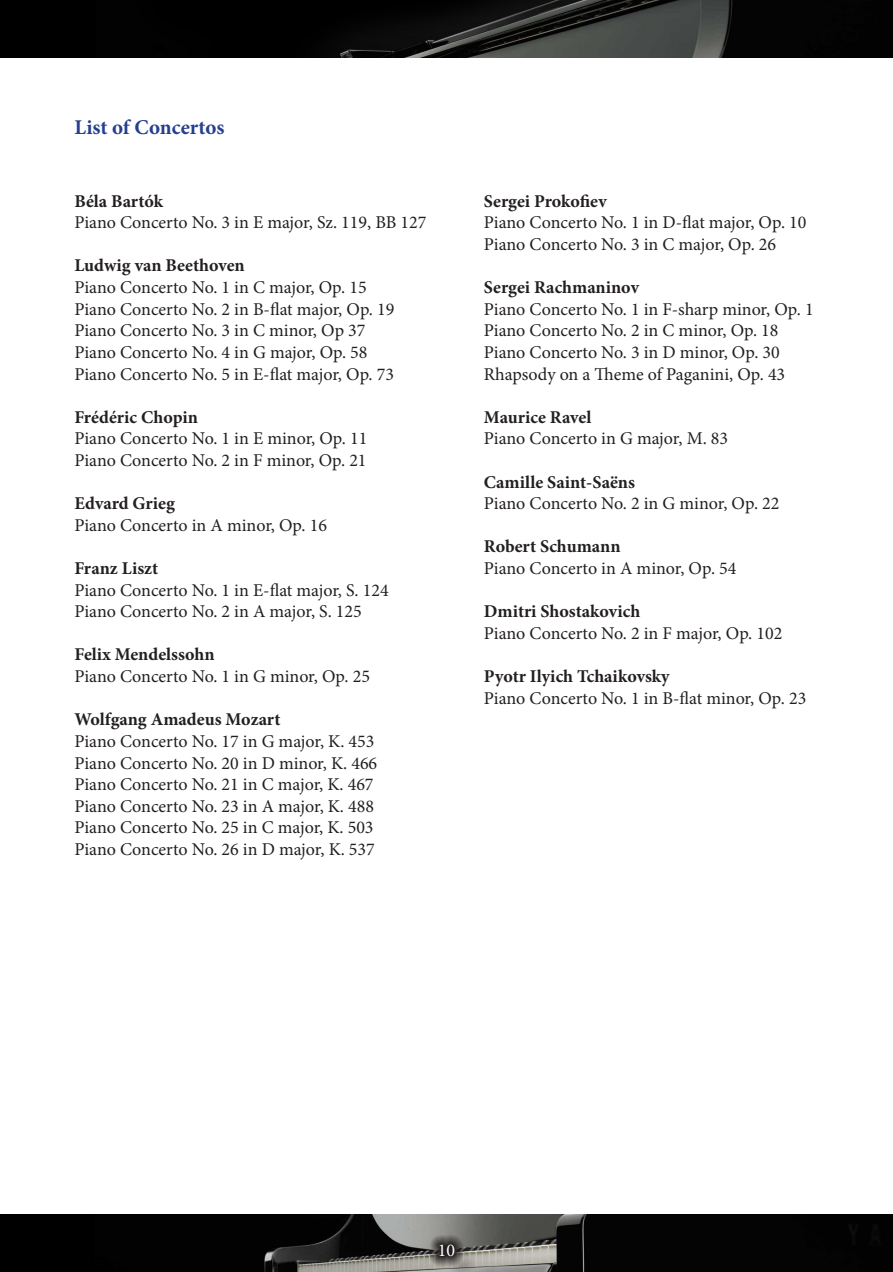
<style>
.page{position:relative;width:893px;height:1272px;background:#fff}
.page>*{position:absolute;margin:0;border:0;box-sizing:border-box;transform-origin:0 0}
.t1{font:700 21px "Minion Pro";color:#253f8e}
.t2{font:18px "Minion Pro";color:#231f20}
.t3{font:700 18px "Minion Pro";color:#231f20}
.t4{font:18px "Minion Pro";color:#fff}
</style>
<div class="page">
<img style="left:0;top:0;width:893px;height:57px">
<img style="left:0;top:1214px;width:893px;height:57px">
<div style="left:448px;top:1252px;width:29px;height:19px;background:#231f20;opacity:.75"></div>
<svg style="left:429px;top:1234px;width:36px;height:33px"></svg>
<p class="t1" style="left:74px;top:113px;width:152px">List of Concertos</p>
<p class="t3" style="left:74px;top:188px;width:90px">Béla Bartók</p>
<p class="t2" style="left:74px;top:210px;width:354px">Piano Concerto No. 3 in E major, Sz. 119, BB 127</p>
<p class="t3" style="left:74px;top:253px;width:172px">Ludwig van Beethoven</p>
<p class="t2" style="left:74px;top:275px;width:294px">Piano Concerto No. 1 in C major, Op. 15</p>
<p class="t2" style="left:74px;top:297px;width:321px">Piano Concerto No. 2 in B-flat major, Op. 19</p>
<p class="t2" style="left:74px;top:318px;width:293px">Piano Concerto No. 3 in C minor, Op 37</p>
<p class="t2" style="left:74px;top:340px;width:295px">Piano Concerto No. 4 in G major, Op. 58</p>
<p class="t2" style="left:74px;top:362px;width:321px">Piano Concerto No. 5 in E-flat major, Op. 73</p>
<p class="t3" style="left:74px;top:404px;width:125px">Frédéric Chopin</p>
<p class="t2" style="left:74px;top:426px;width:294px">Piano Concerto No. 1 in E minor, Op. 11</p>
<p class="t2" style="left:74px;top:448px;width:294px">Piano Concerto No. 2 in F minor, Op. 21</p>
<p class="t3" style="left:74px;top:491px;width:102px">Edvard Grieg</p>
<p class="t2" style="left:74px;top:513px;width:254px">Piano Concerto in A minor, Op. 16</p>
<p class="t3" style="left:74px;top:555px;width:85px">Franz Liszt</p>
<p class="t2" style="left:74px;top:578px;width:316px">Piano Concerto No. 1 in E-flat major, S. 124</p>
<p class="t2" style="left:74px;top:599px;width:289px">Piano Concerto No. 2 in A major, S. 125</p>
<p class="t3" style="left:74px;top:642px;width:142px">Felix Mendelssohn</p>
<p class="t2" style="left:74px;top:664px;width:297px">Piano Concerto No. 1 in G minor, Op. 25</p>
<p class="t3" style="left:74px;top:707px;width:208px">Wolfgang Amadeus Mozart</p>
<p class="t2" style="left:74px;top:729px;width:302px">Piano Concerto No. 17 in G major, K. 453</p>
<p class="t2" style="left:74px;top:750px;width:304px">Piano Concerto No. 20 in D minor, K. 466</p>
<p class="t2" style="left:74px;top:772px;width:301px">Piano Concerto No. 21 in C major, K. 467</p>
<p class="t2" style="left:74px;top:794px;width:301px">Piano Concerto No. 23 in A major, K. 488</p>
<p class="t2" style="left:74px;top:815px;width:301px">Piano Concerto No. 25 in C major, K. 503</p>
<p class="t2" style="left:74px;top:837px;width:302px">Piano Concerto No. 26 in D major, K. 537</p>
<p class="t3" style="left:484px;top:188px;width:124px">Sergei Prokofiev</p>
<p class="t2" style="left:484px;top:210px;width:324px">Piano Concerto No. 1 in D-flat major, Op. 10</p>
<p class="t2" style="left:484px;top:232px;width:294px">Piano Concerto No. 3 in C major, Op. 26</p>
<p class="t3" style="left:484px;top:275px;width:157px">Sergei Rachmaninov</p>
<p class="t2" style="left:484px;top:297px;width:331px">Piano Concerto No. 1 in F-sharp minor, Op. 1</p>
<p class="t2" style="left:484px;top:318px;width:296px">Piano Concerto No. 2 in C minor, Op. 18</p>
<p class="t2" style="left:484px;top:340px;width:297px">Piano Concerto No. 3 in D minor, Op. 30</p>
<p class="t2" style="left:484px;top:362px;width:303px">Rhapsody on a Theme of Paganini, Op. 43</p>
<p class="t3" style="left:484px;top:404px;width:109px">Maurice Ravel</p>
<p class="t2" style="left:484px;top:426px;width:246px">Piano Concerto in G major, M. 83</p>
<p class="t3" style="left:484px;top:469px;width:152px">Camille Saint-Saëns</p>
<p class="t2" style="left:484px;top:491px;width:297px">Piano Concerto No. 2 in G minor, Op. 22</p>
<p class="t3" style="left:484px;top:534px;width:138px">Robert Schumann</p>
<p class="t2" style="left:484px;top:556px;width:254px">Piano Concerto in A minor, Op. 54</p>
<p class="t3" style="left:484px;top:599px;width:158px">Dmitri Shostakovich</p>
<p class="t2" style="left:484px;top:621px;width:300px">Piano Concerto No. 2 in F major, Op. 102</p>
<p class="t3" style="left:484px;top:663px;width:187px">Pyotr Ilyich Tchaikovsky</p>
<p class="t2" style="left:484px;top:686px;width:324px">Piano Concerto No. 1 in B-flat minor, Op. 23</p>
<p class="t4" style="left:438px;top:1238px;width:19px">10</p>
</div>
